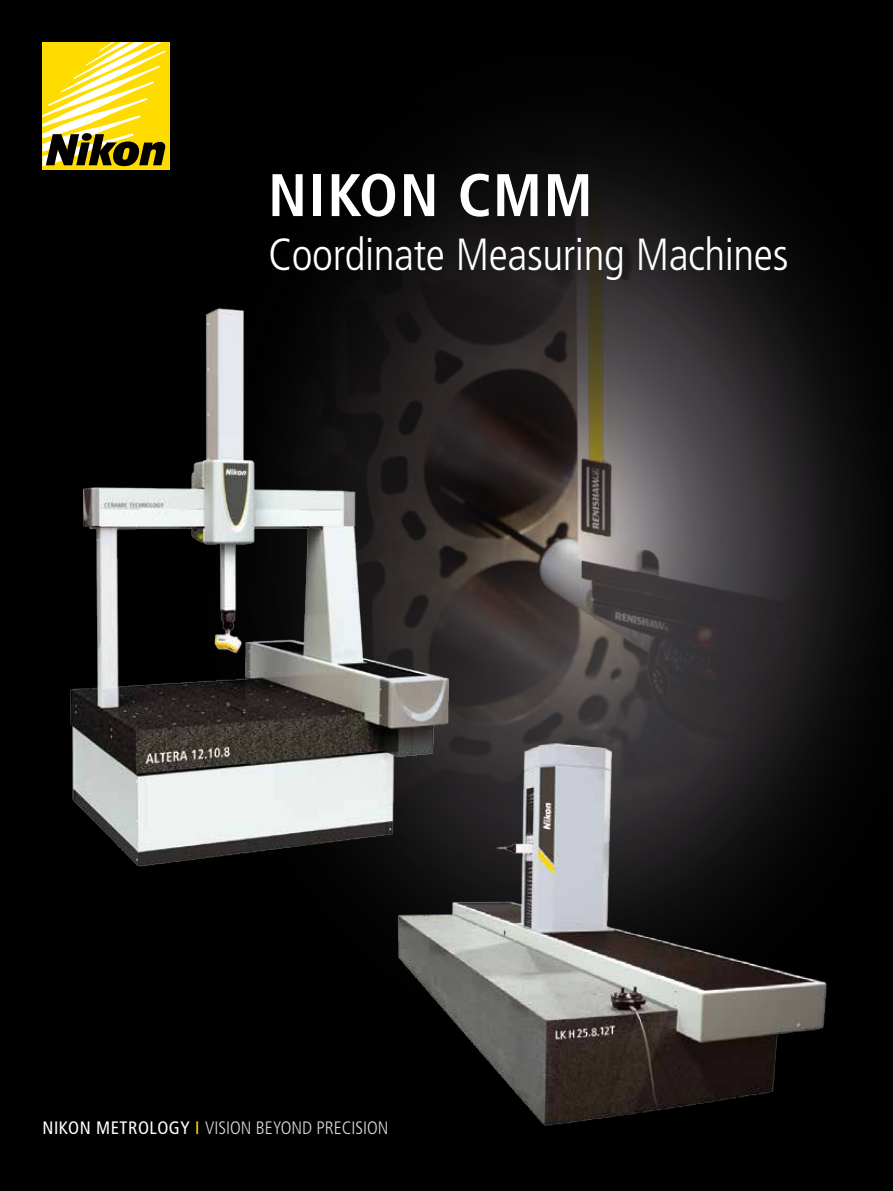
<style>
.page{position:relative;width:893px;height:1191px;background:#000}
.page>*{position:absolute;margin:0;border:0;box-sizing:border-box;transform-origin:0 0}
.t1{font:700 condensed 60px "Frutiger LT Std";letter-spacing:.03em;color:#fff}
.t2{font:300 condensed 45px "Frutiger LT Std";letter-spacing:-.01em;color:#fff}
.t3{font:300 condensed 18px "Frutiger LT Std";color:#d8dbdc}
.s1{font-weight:400;color:#fff}
.s2{font-weight:400;color:#ffdc00}
</style>
<div class="page">
<div style="left:43px;top:43px;width:127px;height:127px;background:#ffdc00"></div>
<svg style="left:43px;top:43px;width:121px;height:124px"></svg>
<img style="left:361px;top:137px;width:502px;height:598px">
<img style="left:397px;top:735px;width:443px;height:391px">
<img style="left:70px;top:273px;width:393px;height:625px">
<h1 class="t1" style="left:268px;top:160px;width:326px">NIKON CMM</h1>
<h2 class="t2" style="left:268px;top:229px;width:522px">Coordinate Measuring Machines</h2>
<p class="t3" style="left:43px;top:1118px;width:348px"><span class="s1">NIKON METROLOGY</span> <span class="s2">I</span> VISION BEYOND PRECISION</p>
</div>
